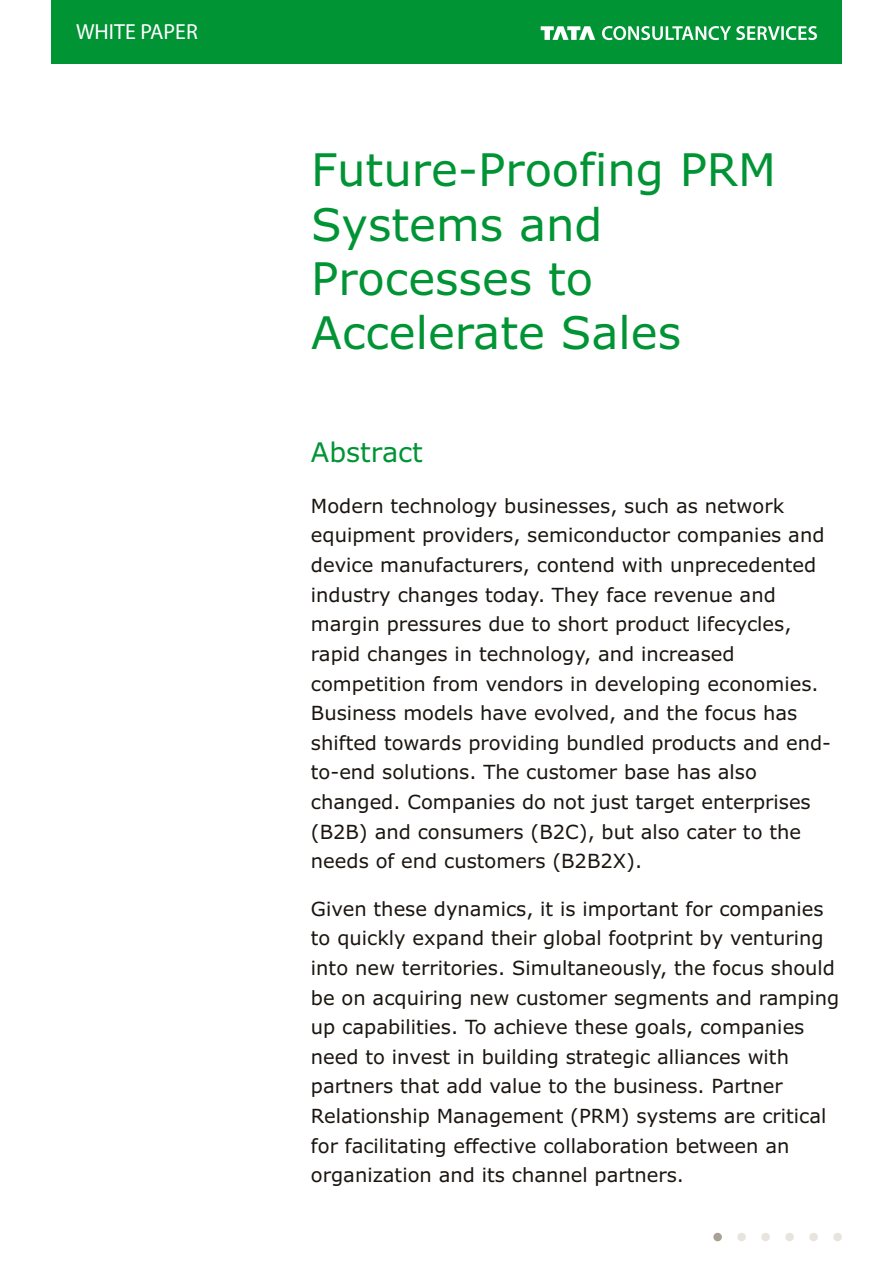
<style>
.page{position:relative;width:893px;height:1263px;background:#fff}
.page>*{position:absolute;margin:0;border:0;box-sizing:border-box;transform-origin:0 0}
.t1{font:45px/54.3px "Verdana";color:#009435}
.t2{font:27px "Verdana";color:#009435}
.t3{font:21.9px "Myriad Pro";color:#fff}
.t4{font:19.5px/29.5px "Verdana";color:#1a150f}
</style>
<div class="page">
<div style="left:51px;top:0;width:791px;height:64px;background:#009435"></div>
<svg style="left:541px;top:26px;width:54px;height:14px"></svg>
<svg style="left:602px;top:26px;width:215px;height:14px"></svg>
<div style="left:833px;top:1233px;width:9px;height:8px;background:#e7e4de;border-radius:50%"></div>
<div style="left:809px;top:1233px;width:9px;height:8px;background:#e7e4de;border-radius:50%"></div>
<div style="left:785px;top:1233px;width:9px;height:8px;background:#e7e4de;border-radius:50%"></div>
<div style="left:761px;top:1233px;width:9px;height:8px;background:#e7e4de;border-radius:50%"></div>
<div style="left:737px;top:1233px;width:9px;height:8px;background:#e7e4de;border-radius:50%"></div>
<div style="left:713px;top:1233px;width:9px;height:8px;background:#a9a193;border-radius:50%"></div>
<p class="t3" style="left:76px;top:23px;width:123px">WHITE PAPER</p>
<h1 class="t1" style="left:311px;top:147px;width:466px">Future-Proofing PRM<br>Systems and<br>Processes to<br>Accelerate Sales</h1>
<h2 class="t2" style="left:311px;top:441px;width:113px">Abstract</h2>
<p class="t4" style="left:311px;top:492px;width:522px">Modern technology businesses, such as network equipment providers, semiconductor companies and device manufacturers, contend with unprecedented industry changes today. They face revenue and margin pressures due to short product lifecycles, rapid changes in technology, and increased competition from vendors in developing economies.<br>Business models have evolved, and the focus has shifted towards providing bundled products and end&shy;to-end solutions. The customer base has also changed. Companies do not just target enterprises (B2B) and consumers (B2C), but also cater to the needs of end customers (B2B2X).</p>
<p class="t4" style="left:311px;top:895px;width:530px">Given these dynamics, it is important for companies to quickly expand their global footprint by venturing into new territories. Simultaneously, the focus should be on acquiring new customer segments and ramping up capabilities. To achieve these goals, companies need to invest in building strategic alliances with partners that add value to the business. Partner Relationship Management (PRM) systems are critical for facilitating effective collaboration between an organization and its channel partners.</p>
</div>
